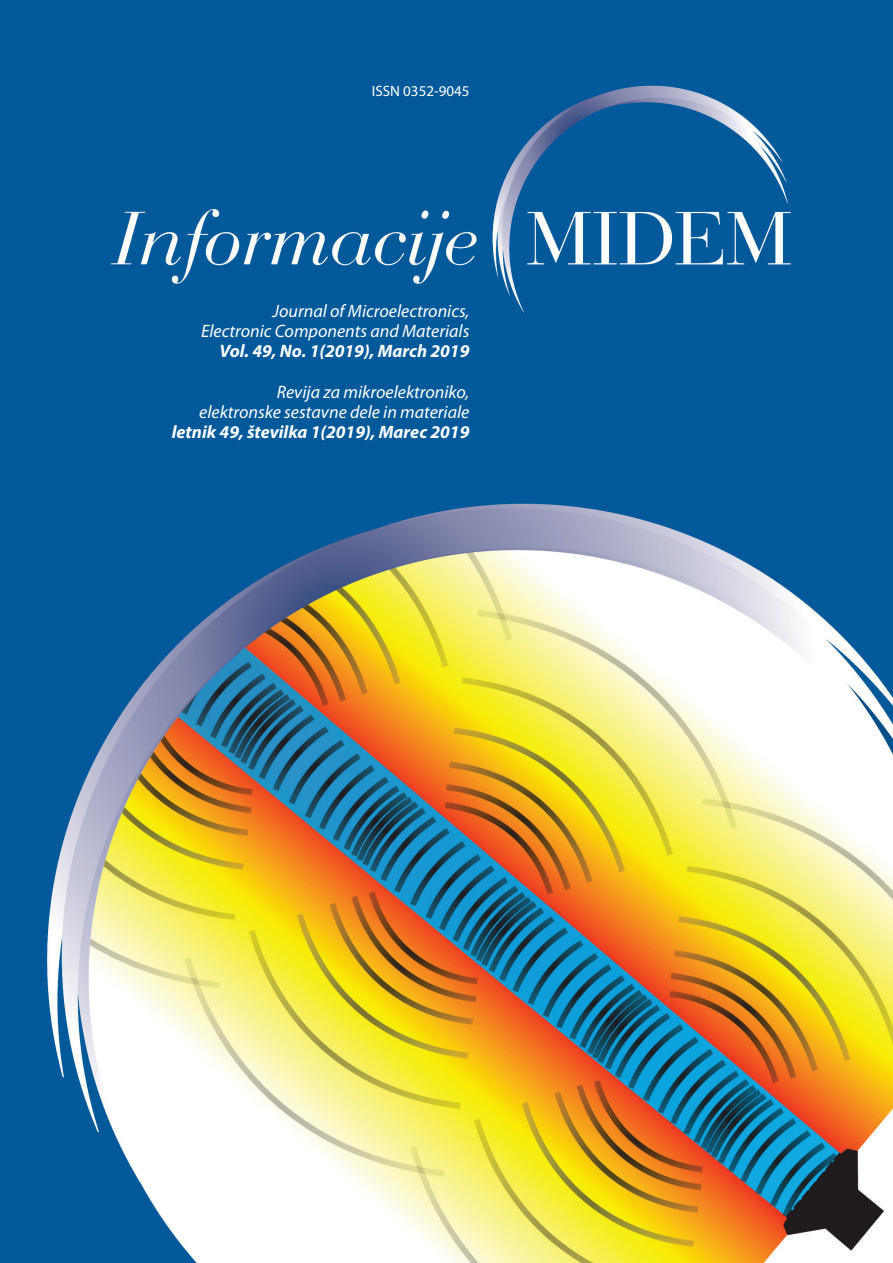
<style>
.page{position:relative;width:893px;height:1263px;background:#fff}
.page>*{position:absolute;margin:0;border:0;box-sizing:border-box;transform-origin:0 0}
.t1{font:italic 18px "Myriad Pro";color:#fff}
.t2{font:italic 700 18px "Myriad Pro";color:#fff}
.t3{font:15px "Myriad Pro";color:#fff}
</style>
<div class="page">
<img style="left:0;top:0;width:893px;height:1263px">
<p class="t3" style="left:372px;top:82px;width:99px">ISSN 0352-9045</p>
<p class="t1" style="left:273px;top:300px;width:198px">Journal of Microelectronics,</p>
<p class="t1" style="left:201px;top:320px;width:270px">Electronic Components and Materials</p>
<p class="t2" style="left:220px;top:339px;width:251px">Vol. 49, No. 1(2019), March 2019</p>
<p class="t1" style="left:277px;top:381px;width:194px">Revija za mikroelektroniko,</p>
<p class="t1" style="left:199px;top:401px;width:272px">elektronske sestavne dele in materiale</p>
<p class="t2" style="left:172px;top:420px;width:299px">letnik 49, številka 1(2019), Marec 2019</p>
</div>
